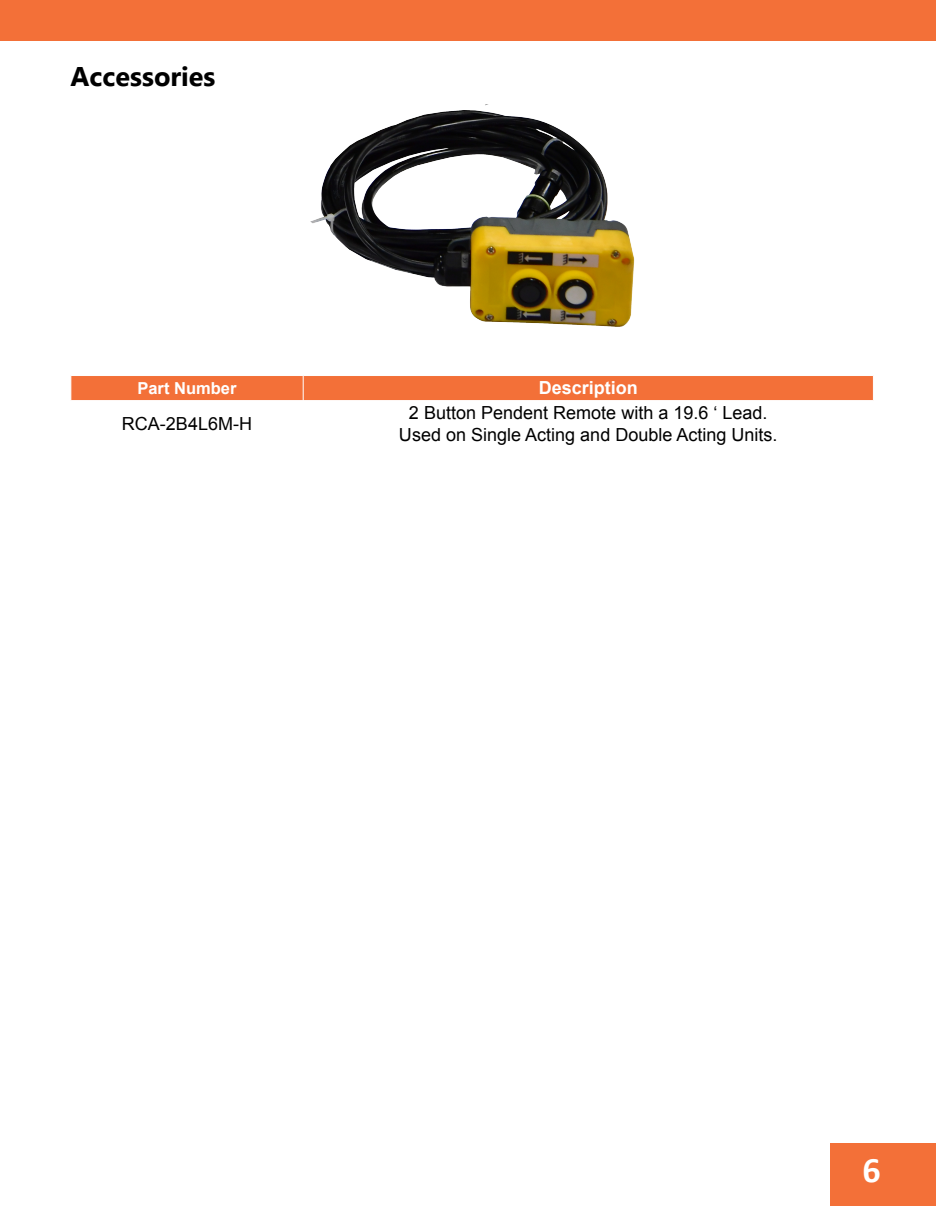
<style>
.page{position:relative;width:936px;height:1206px;background:#fff}
.page>*{position:absolute;margin:0;border:0;box-sizing:border-box;transform-origin:0 0}
.t1{font:700 36px "Calibri";color:#fff}
.t2{font:700 27px "Lao UI";color:#000}
.t3{font:18px/21.6px "Arial";color:#000;text-align:center}
.t4{font:700 18px "Arial";color:#fff}
.t5{font:700 16.5px "Arial";color:#fff}
</style>
<div class="page">
<div style="left:829px;top:1143px;width:106px;height:62px;background:#f37038"></div>
<div style="left:0;top:0;width:927px;height:41px;background:#f37038"></div>
<div style="left:927px;top:0;width:8px;height:41px;background:#f37038"></div>
<img style="left:310px;top:104px;width:325px;height:223px">
<svg style="left:71px;top:375px;width:802px;height:26px;background:#f37a47"></svg>
<hr style="left:303px;top:400px;width:1px;height:47px;background:#fff">
<h2 class="t2" style="left:71px;top:58px;width:146px">Accessories</h2>
<p class="t5" style="left:137px;top:377px;width:101px">Part Number</p>
<p class="t4" style="left:538px;top:376px;width:101px">Description</p>
<p class="t3" style="left:122px;top:413px;width:132px">RCA-2B4L6M-H</p>
<p class="t3" style="left:399px;top:402px;width:380px">2 Button Pendent Remote with a 19.6 ‘ Lead.<br>Used on Single Acting and Double Acting Units.</p>
<h1 class="t1" style="left:861px;top:1146px;width:20px">6</h1>
</div>
